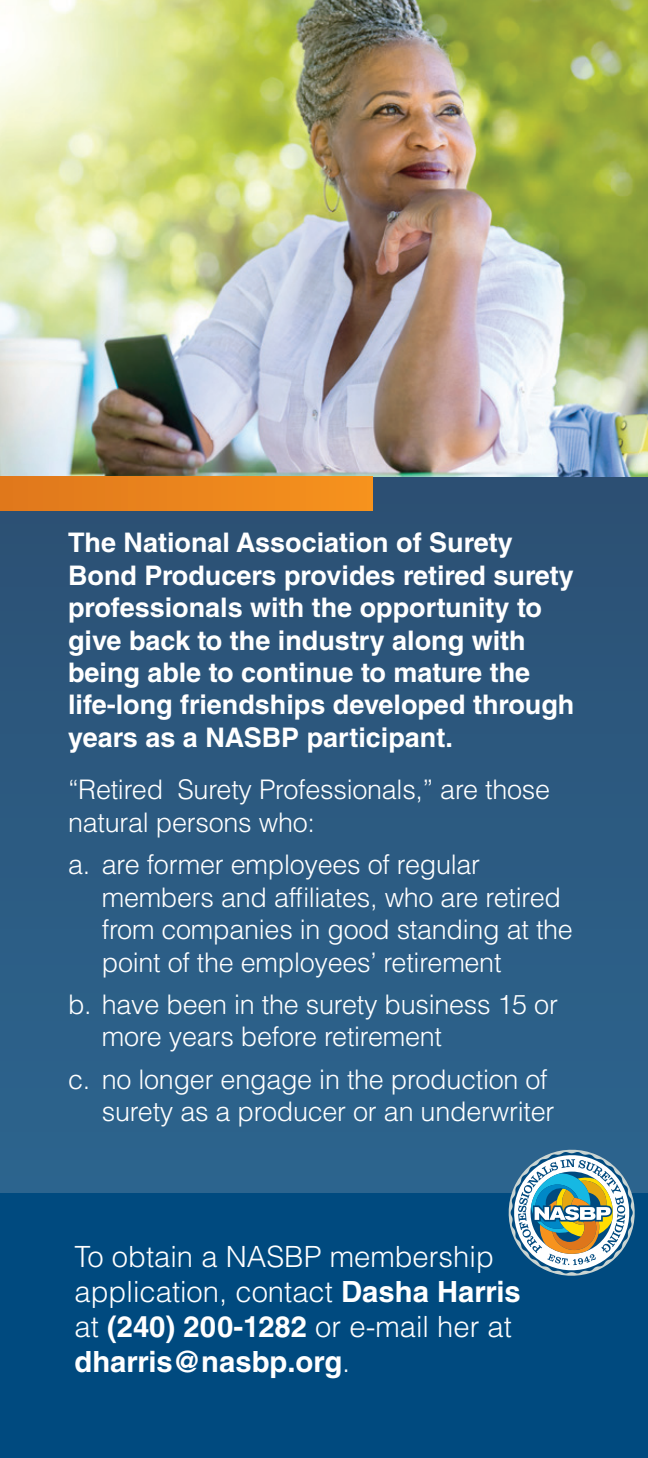
<style>
.page{position:relative;width:648px;height:1458px;background:#fff}
.page>*{position:absolute;margin:0;border:0;box-sizing:border-box;transform-origin:0 0}
.t1{font:300 29.25px/35.1px "Helvetica LT Std";color:#fff}
.t2{font:300 27px/32.4px "Helvetica LT Std";letter-spacing:-.01em;color:#fff}
.t3{font:700 27px/32.4px "Helvetica LT Std";color:#fff}
.s1{font-weight:700}
</style>
<div class="page">
<div style="left:0;top:471px;width:648px;height:987px;background:linear-gradient(to right,#2c5b82,#2c5a80)"></div>
<div style="left:0;top:1194px;width:648px;height:264px;background:#004a7f"></div>
<img style="left:0;top:0;width:648px;height:476px">
<div style="left:0;top:477px;width:373px;height:34px;background:linear-gradient(to right,#df771c,#f7921d)"></div>
<svg style="left:500px;top:1141px;width:143px;height:135px"></svg>
<p class="t3" style="left:68px;top:526px;width:508px">The National Association of Surety Bond Producers provides retired surety professionals with the opportunity to give back to the industry along with being able to continue to mature the life-long friendships developed through years as a NASBP participant.</p>
<p class="t2" style="left:68px;top:773px;width:484px">“Retired Surety Professionals,” are those natural persons who:</p>
<p class="t2" style="left:102px;top:848px;width:473px;text-indent:-34px">a. are former employees of regular members and affiliates, who are retired from companies in good standing at the point of the employees’ retirement</p>
<p class="t2" style="left:102px;top:988px;width:458px;text-indent:-34px">b. have been in the surety business 15 or more years before retirement</p>
<p class="t2" style="left:68px;top:1063px;width:488px;text-align:right">c. no longer engage in the production of surety as a producer or an underwriter</p>
<p class="t1" style="left:75px;top:1239px;width:448px">To obtain a NASBP membership application, contact <span class="s1">Dasha Harris </span>at <span class="s1">(240) 200-1282</span> or e-mail her at <span class="s1">dharris@nasbp.org</span>.</p>
</div>
